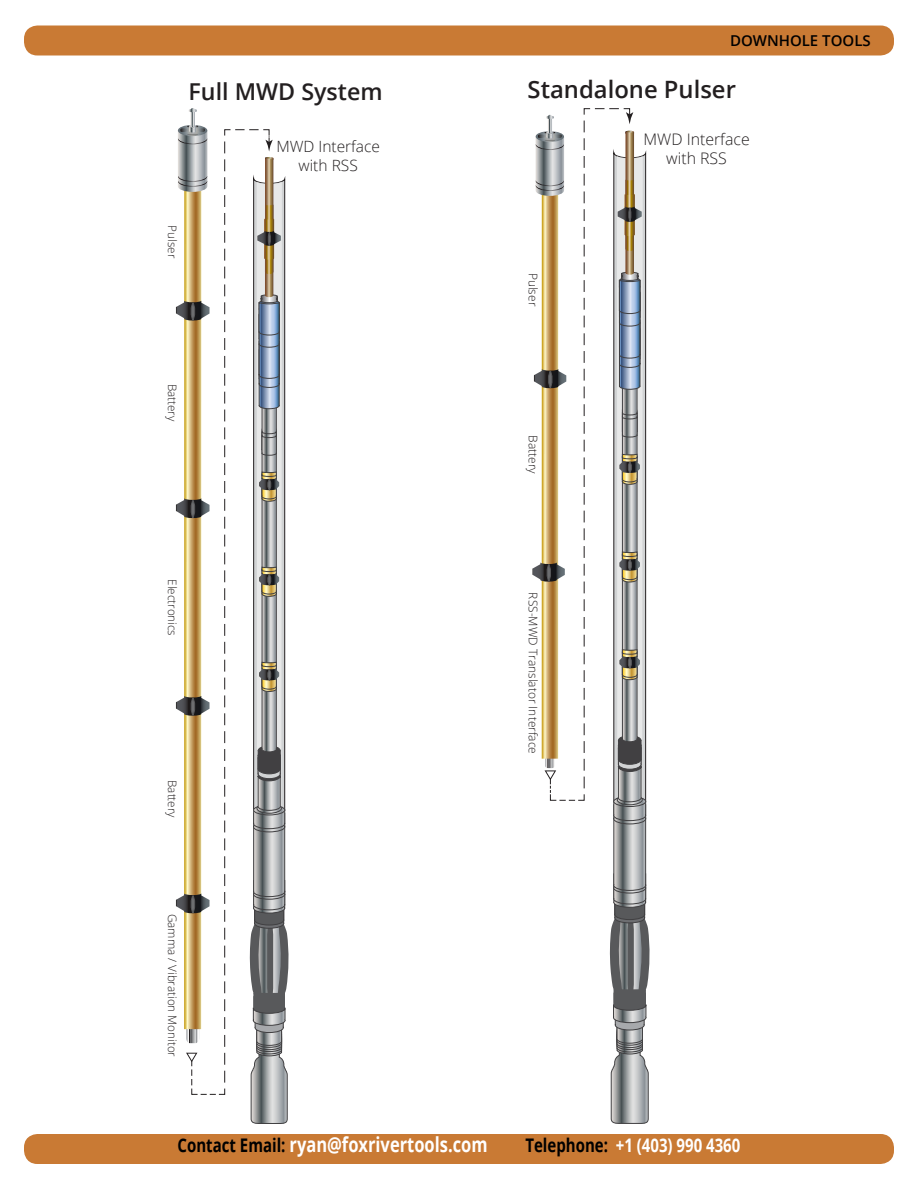
<style>
.page{position:relative;width:918px;height:1188px;background:#fff}
.page>*{position:absolute;margin:0;border:0;box-sizing:border-box;transform-origin:0 0}
.t1{font:600 23.85px "Open Sans";color:#231f20}
.t2{font:600 23.25px "Open Sans";color:#231f20}
.t3{font:700 20.7px "Open Sans";color:#fff;scale:.8 1}
.t4{font:700 18.75px "Open Sans";color:#fff;scale:.8 1}
.t5{font:300 15.9px/19px "Open Sans";color:#231f20;text-align:center}
.t6{font:300 15.45px/18.6px "Open Sans";color:#231f20;text-align:center}
.t7{font:600 15px "Open Sans";color:#000}
.t8{font:300 11.85px "Open Sans";color:#231f20}
.t9{font:300 11.7px "Open Sans";color:#231f20}
.s1{font-size:18.75px;color:#000}
.s2{color:#000}
</style>
<div class="page">
<svg style="left:176px;top:108px;width:113px;height:1016px"></svg>
<svg style="left:532px;top:108px;width:118px;height:1016px"></svg>
<div style="left:24px;top:26px;width:870px;height:30px;background:#c97a34;border-radius:14px"></div>
<div style="left:24px;top:1134px;width:870px;height:30px;background:#c97a34;border-radius:14px"></div>
<p class="t2" style="left:189px;top:76px;width:196px">Full MWD System</p>
<p class="t6" style="left:276px;top:137px;width:105px">MWD Interface with RSS</p>
<p class="t9" style="left:180px;top:225px;width:34px;rotate:90deg">Pulser</p>
<p class="t9" style="left:180px;top:384px;width:39px;rotate:90deg">Battery</p>
<p class="t9" style="left:180px;top:579px;width:58px;rotate:90deg">Electronics</p>
<p class="t9" style="left:180px;top:780px;width:39px;rotate:90deg">Battery</p>
<p class="t9" style="left:180px;top:914px;width:144px;rotate:90deg">Gamma / Vibration Monitor</p>
<p class="t7" style="left:730px;top:31px;width:142px">DOWNHOLE TOOLS</p>
<p class="t1" style="left:528px;top:73px;width:210px">Standalone Pulser</p>
<p class="t8" style="left:541px;top:273px;width:35px;rotate:90deg">Pulser</p>
<p class="t8" style="left:541px;top:435px;width:40px;rotate:90deg">Battery</p>
<p class="t8" style="left:541px;top:592px;width:163px;rotate:90deg">RSS-MWD Translator Interface</p>
<p class="t5" style="left:644px;top:129px;width:108px">MWD Interface with RSS</p>
<p class="t3" style="left:178px;top:1130px;width:389px"><span class="s1">Contact Email:</span> ryan@foxrivertools.com</p>
<p class="t4" style="left:525px;top:1132px;width:270px"><span class="s2">Telephone:</span> +1 (403) 990 4360</p>
</div>
